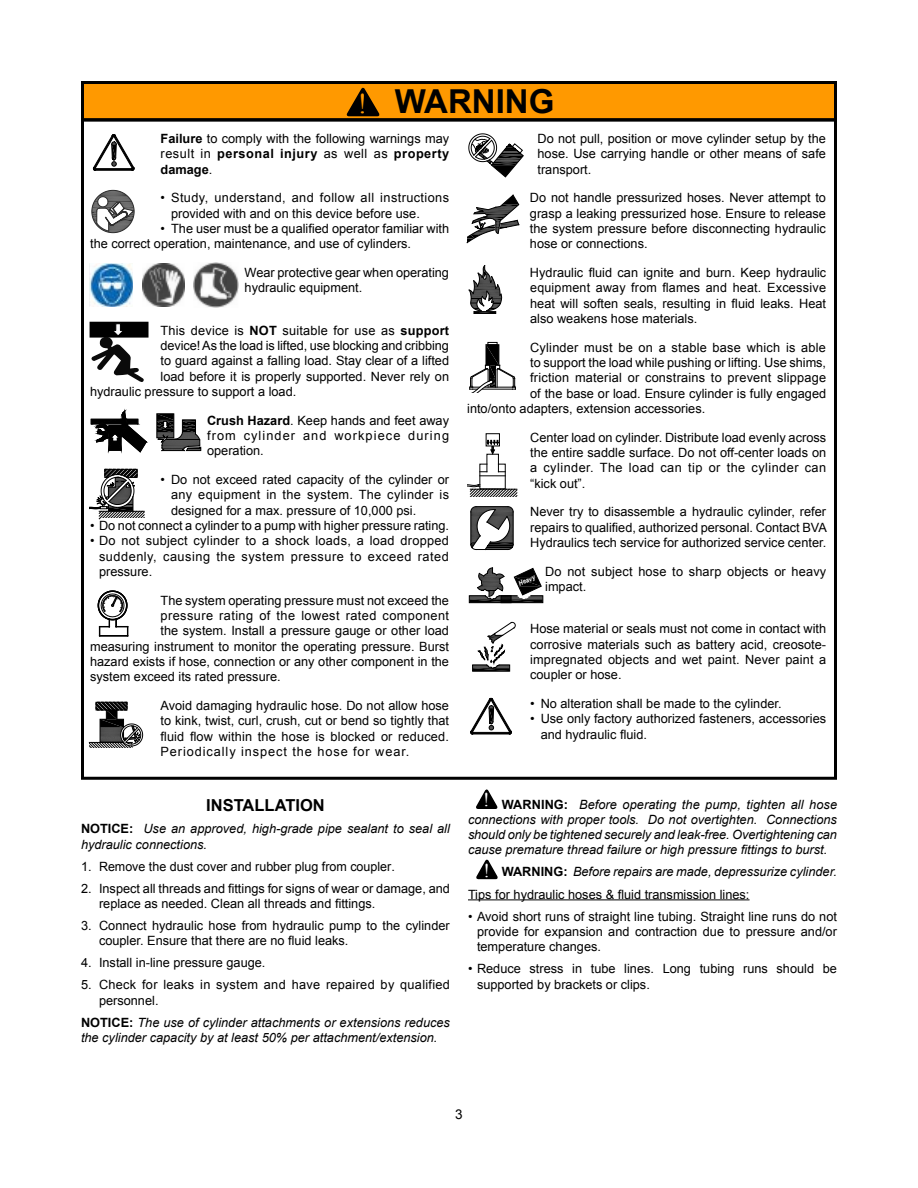
<style>
.page{position:relative;width:918px;height:1188px;background:#fff}
.page>*{position:absolute;margin:0;border:0;box-sizing:border-box;transform-origin:0 0}
.t1{font:700 33px "Arial";color:#000}
.t2{font:19.5px "Times New Roman";color:#fff}
.t3{font:700 16.5px "Arial";color:#000}
.t4{font:13.5px "Arial";color:#000}
.t5{font:12.75px/15.3px "Arial";color:#000;text-align:justify}
.t6{font:italic 12.75px/15.3px "Arial";color:#000}
.t7{font:12.75px/15.3px "Arial";letter-spacing:.02em;color:#000}
.t8{font:12.75px/15.3px "Arial";letter-spacing:.03em;color:#000}
.t9{font:12.75px "Arial";letter-spacing:.035em;color:#000}
.t10{font:italic 700 6.75px "Arial";color:#fff;scale:.87 1}
.s1{font-family:"Times New Roman";font-weight:400;font-size:28.5px;color:#f90}
.s2{font-weight:700}
.s3{font-weight:700;font-style:normal}
.s4{font-style:italic}
</style>
<div class="page">
<div style="left:82px;top:82px;width:754px;height:38px;background:#f90"></div>
<div style="left:81px;top:81px;width:756px;height:41px;border:3px solid #000"></div>
<div style="left:81px;top:118px;width:756px;height:662px;border:3px solid #000"></div>
<svg style="left:93px;top:134px;width:42px;height:37px"></svg>
<div style="left:90px;top:322px;width:58px;height:15px;background:#000"></div>
<svg style="left:91px;top:323px;width:53px;height:59px"></svg>
<svg style="left:347px;top:87px;width:33px;height:30px"></svg>
<svg style="left:468px;top:265px;width:34px;height:48px"></svg>
<img style="left:90px;top:263px;width:43px;height:44px">
<img style="left:143px;top:264px;width:42px;height:42px">
<img style="left:194px;top:262px;width:45px;height:46px">
<svg style="left:90px;top:411px;width:58px;height:42px"></svg>
<svg style="left:156px;top:413px;width:46px;height:38px"></svg>
<svg style="left:90px;top:469px;width:55px;height:51px"></svg>
<svg style="left:97px;top:590px;width:32px;height:47px"></svg>
<hr style="left:89px;top:742px;width:35px;height:1px;background:#000">
<svg style="left:90px;top:702px;width:53px;height:46px"></svg>
<svg style="left:468px;top:133px;width:56px;height:45px"></svg>
<svg style="left:466px;top:194px;width:54px;height:49px"></svg>
<svg style="left:469px;top:342px;width:47px;height:51px"></svg>
<svg style="left:486px;top:440px;width:13px;height:15px"></svg>
<svg style="left:467px;top:463px;width:51px;height:33px"></svg>
<svg style="left:470px;top:506px;width:44px;height:44px"></svg>
<svg style="left:472px;top:622px;width:44px;height:50px"></svg>
<svg style="left:470px;top:698px;width:42px;height:37px"></svg>
<svg style="left:91px;top:190px;width:44px;height:43px"></svg>
<svg style="left:469px;top:567px;width:75px;height:36px"></svg>
<hr style="left:468px;top:899px;width:282px;height:1px;background:#000">
<svg style="left:476px;top:859px;width:22px;height:21px"></svg>
<svg style="left:476px;top:789px;width:22px;height:20px"></svg>
<h1 class="t1" style="left:358px;top:80px;width:198px"><span class="s1">!</span> WARNING</h1>
<p class="t5" style="left:161px;top:131px;width:290px"><span class="s2">Failure</span> to comply with the following warnings may result in <span class="s2">personal injury</span> as well as <span class="s2">property damage</span>.</p>
<p class="t8" style="left:171px;top:190px;width:279px;text-indent:-11px">• Study, understand, and follow all instructions provided with and on this device before use.</p>
<p class="t5" style="left:90px;top:221px;width:361px;text-indent:70px">• The user must be a qualified operator familiar with the correct operation, maintenance, and use of cylinders.</p>
<p class="t5" style="left:245px;top:265px;width:206px">Wear protective gear when operating hydraulic equipment.</p>
<p class="t5" style="left:161px;top:323px;width:290px">This device is <span class="s2">NOT</span> suitable for use as <span class="s2">support</span></p>
<p class="t5" style="left:161px;top:338px;width:290px">device! As the load is lifted, use blocking and cribbing</p>
<p class="t5" style="left:161px;top:353px;width:290px">to guard against a falling load. Stay clear of a lifted</p>
<p class="t5" style="left:161px;top:369px;width:290px">load before it is properly supported. Never rely on</p>
<p class="t5" style="left:90px;top:384px;width:208px">hydraulic pressure to support a load.</p>
<p class="t5" style="left:207px;top:413px;width:244px"><span class="s2">Crush Hazard</span>. Keep hands and feet away from cylinder and workpiece during operation.</p>
<p class="t5" style="left:171px;top:472px;width:280px;text-indent:-11px">• Do not exceed rated capacity of the cylinder or any equipment in the system. The cylinder is designed for a max. pressure of 10,000 psi.</p>
<p class="t5" style="left:90px;top:518px;width:360px">• Do not connect a cylinder to a pump with higher pressure rating.</p>
<p class="t5" style="left:99px;top:533px;width:351px;text-indent:-9px">• Do not subject cylinder to a shock loads, a load dropped suddenly, causing the system pressure to exceed rated pressure.</p>
<p class="t5" style="left:161px;top:593px;width:290px">The system operating pressure must not exceed the</p>
<p class="t9" style="left:161px;top:607px;width:290px">pressure rating of the lowest rated component</p>
<p class="t5" style="left:161px;top:623px;width:290px">the system. Install a pressure gauge or other load</p>
<p class="t5" style="left:90px;top:639px;width:361px">measuring instrument to monitor the operating pressure. Burst</p>
<p class="t5" style="left:90px;top:654px;width:361px">hazard exists if hose, connection or any other component in the</p>
<p class="t5" style="left:90px;top:669px;width:192px">system exceed its rated pressure.</p>
<p class="t5" style="left:160px;top:698px;width:290px">Avoid damaging hydraulic hose. Do not allow hose to kink, twist, curl, crush, cut or bend so tightly that fluid flow within the hose is blocked or reduced.<br>Periodically inspect the hose for wear.</p>
<p class="t3" style="left:206px;top:794px;width:120px">INSTALLATION</p>
<p class="t6" style="left:81px;top:821px;width:370px"><span class="s3">NOTICE:</span> Use an approved, high-grade pipe sealant to seal all hydraulic connections.</p>
<p class="t5" style="left:81px;top:859px;width:315px">1. Remove the dust cover and rubber plug from coupler.</p>
<p class="t5" style="left:99px;top:881px;width:352px;text-indent:-18px">2. Inspect all threads and fittings for signs of wear or damage, and replace as needed. Clean all threads and fittings.</p>
<p class="t5" style="left:99px;top:918px;width:352px;text-indent:-18px">3. Connect hydraulic hose from hydraulic pump to the cylinder coupler. Ensure that there are no fluid leaks.</p>
<p class="t5" style="left:81px;top:955px;width:186px">4. Install in-line pressure gauge.</p>
<p class="t7" style="left:99px;top:977px;width:352px;text-indent:-18px">5. Check for leaks in system and have repaired by qualified personnel.</p>
<p class="t6" style="left:81px;top:1015px;width:370px"><span class="s3">NOTICE:</span> The use of cylinder attachments or extensions reduces the cylinder capacity by at least 50% per attachment/extension.</p>
<p class="t5" style="left:537px;top:131px;width:290px">Do not pull, position or move cylinder setup by the hose. Use carrying handle or other means of safe transport.</p>
<p class="t5" style="left:530px;top:190px;width:298px">Do not handle pressurized hoses. Never attempt to grasp a leaking pressurized hose. Ensure to release the system pressure before disconnecting hydraulic hose or connections.</p>
<p class="t5" style="left:530px;top:265px;width:298px">Hydraulic fluid can ignite and burn. Keep hydraulic equipment away from flames and heat. Excessive heat will soften seals, resulting in fluid leaks. Heat also weakens hose materials.</p>
<p class="t7" style="left:530px;top:340px;width:297px">Cylinder must be on a stable base which is able</p>
<p class="t5" style="left:530px;top:355px;width:298px">to support the load while pushing or lifting. Use shims,</p>
<p class="t7" style="left:530px;top:370px;width:298px">friction material or constrains to prevent slippage</p>
<p class="t5" style="left:530px;top:386px;width:298px">of the base or load. Ensure cylinder is fully engaged</p>
<p class="t5" style="left:467px;top:401px;width:240px">into/onto adapters, extension accessories.</p>
<p class="t5" style="left:530px;top:430px;width:298px">Center load on cylinder. Distribute load evenly across the entire saddle surface. Do not off-center loads on a cylinder. The load can tip or the cylinder can “kick out”.</p>
<p class="t5" style="left:530px;top:504px;width:298px">Never try to disassemble a hydraulic cylinder, refer repairs to qualified, authorized personal. Contact BVA Hydraulics tech service for authorized service center.</p>
<p class="t5" style="left:545px;top:564px;width:283px">Do not subject hose to sharp objects or heavy impact.</p>
<p class="t5" style="left:530px;top:621px;width:298px">Hose material or seals must not come in contact with corrosive materials such as battery acid, creosote&shy;impregnated objects and wet paint. Never paint a coupler or hose.</p>
<p class="t5" style="left:530px;top:696px;width:253px">• No alteration shall be made to the cylinder.</p>
<p class="t5" style="left:541px;top:711px;width:287px;text-indent:-10px">• Use only factory authorized fasteners, accessories and hydraulic fluid.</p>
<p class="t10" style="left:517px;top:580px;width:21px;rotate:-25deg">Heavy</p>
<h2 class="t2" style="left:483px;top:787px;width:8px">!</h2>
<p class="t6" style="left:468px;top:797px;width:371px;text-align:justify;text-indent:34px"><span class="s3">WARNING:</span> Before operating the pump, tighten all hose connections with proper tools. Do not overtighten. Connections should only be tightened securely and leak-free. Overtightening can cause premature thread failure or high pressure fittings to burst.</p>
<p class="t5" style="left:468px;top:861px;width:371px;line-height:22px;text-indent:34px"><span class="s2">WARNING:</span> <span class="s4">Before repairs are made, depressurize cylinder.<br></span>Tips for hydraulic hoses &amp; fluid transmission lines:</p>
<p class="t5" style="left:477px;top:909px;width:362px;text-indent:-9px">• Avoid short runs of straight line tubing. Straight line runs do not provide for expansion and contraction due to pressure and/or temperature changes.</p>
<p class="t5" style="left:477px;top:961px;width:361px;text-indent:-9px">• Reduce stress in tube lines. Long tubing runs should be supported by brackets or clips.</p>
<h2 class="t2" style="left:483px;top:857px;width:8px">!</h2>
<p class="t4" style="left:455px;top:1105px;width:9px">3</p>
</div>
